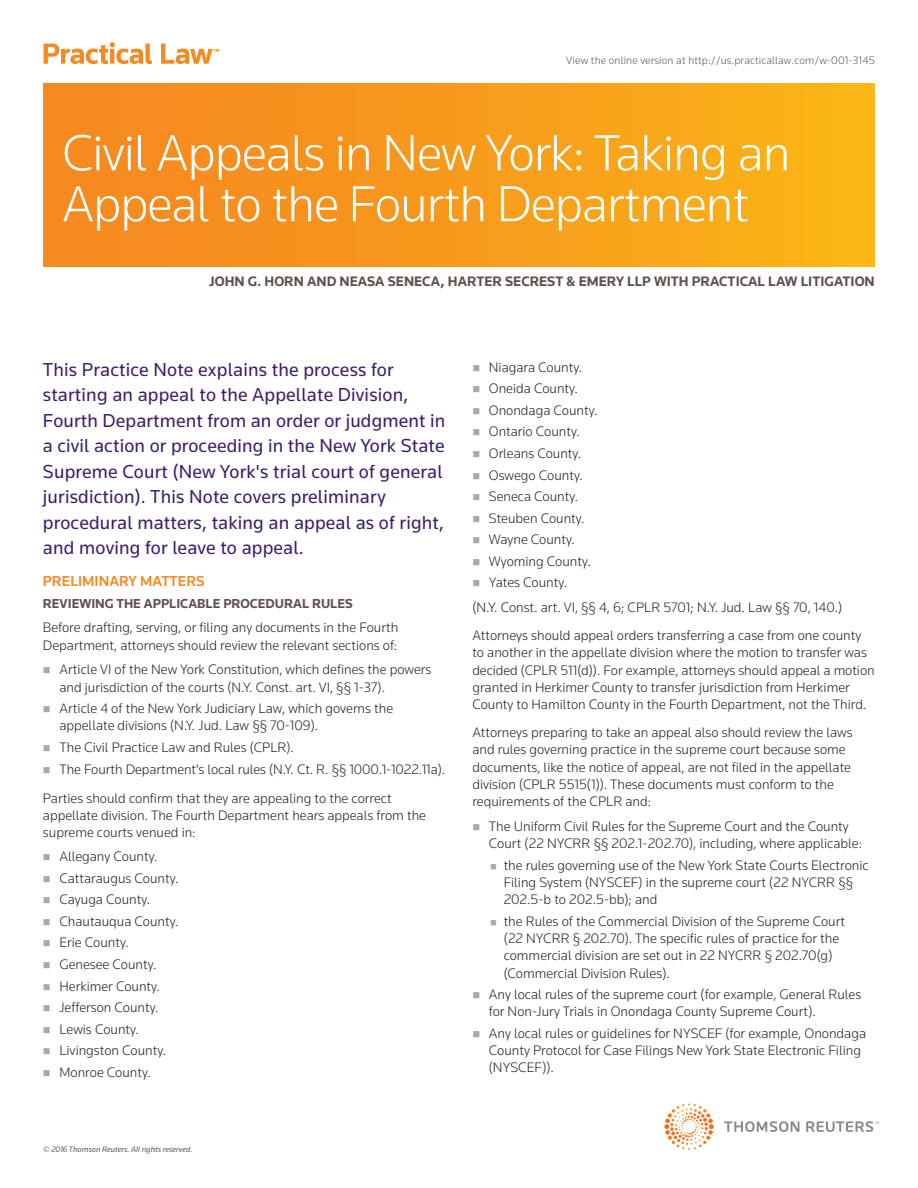
<style>
.page{position:relative;width:918px;height:1188px;background:#fff}
.page>*{position:absolute;margin:0;border:0;box-sizing:border-box;transform-origin:0 0}
._01_Document_Title{font:300 52.5px/51px "Knowledge";letter-spacing:-.02em;color:#fff}
.t1{font:19.5px/25.5px "Knowledge";letter-spacing:.01em;color:#3e1d6b}
.t2{font:500 15px "Knowledge";color:#f6891f}
.t3{font:300 14.25px/17.2px "Knowledge";color:#231f20}
.t4{font:700 14.25px "Knowledge";color:#5f514d}
.t5{font:700 13.5px "Knowledge";color:#5f514d}
.PL_Author{font:300 11.25px "Knowledge";letter-spacing:.01em;color:#57585a}
.t6{font:italic 8.25px "Knowledge";color:#57585a}
</style>
<div class="page">
<svg style="left:724px;top:1121px;width:155px;height:11px"></svg>
<svg style="left:664px;top:1103px;width:50px;height:44px"></svg>
<div style="left:43px;top:84px;width:832px;height:183px;background:linear-gradient(to right,#f58420,#fbb417)"></div>
<svg style="left:44px;top:42px;width:175px;height:22px"></svg>
<p class="PL_Author" style="left:566px;top:53px;width:310px">View the online version at http://us.practicallaw.com/w-001-3145</p>
<p class="_01_Document_Title" style="left:62px;top:126px;width:730px">Civil Appeals in New York: Taking an<br>Appeal to the Fourth Department</p>
<p class="t4" style="left:209px;top:272px;width:667px">JOHN G. HORN AND NEASA SENECA, HARTER SECREST &amp; EMERY LLP WITH PRACTICAL LAW LITIGATION</p>
<p class="t1" style="left:43px;top:356px;width:404px">This Practice Note explains the process for starting an appeal to the Appellate Division, Fourth Department from an order or judgment in a civil action or proceeding in the New York State Supreme Court (New York's trial court of general jurisdiction). This Note covers preliminary procedural matters, taking an appeal as of right, and moving for leave to appeal.</p>
<p class="t2" style="left:43px;top:572px;width:163px">PRELIMINARY MATTERS</p>
<p class="t5" style="left:43px;top:595px;width:311px">REVIEWING THE APPLICABLE PROCEDURAL RULES</p>
<p class="t3" style="left:43px;top:619px;width:357px">Before drafting, serving, or filing any documents in the Fourth<br>Department, attorneys should review the relevant sections of:</p>
<p class="t3" style="left:59px;top:661px;width:374px">Article VI of the New York Constitution, which defines the powers and jurisdiction of the courts (N.Y. Const. art. VI, §§ 1-37).</p>
<p class="t3" style="left:59px;top:700px;width:335px">Article 4 of the New York Judiciary Law, which governs the appellate divisions (N.Y. Jud. Law §§ 70-109).</p>
<p class="t3" style="left:59px;top:738px;width:236px">The Civil Practice Law and Rules (CPLR).</p>
<p class="t3" style="left:59px;top:760px;width:387px">The Fourth Department's local rules (N.Y. Ct. R. §§ 1000.1-1022.11a).</p>
<p class="t3" style="left:43px;top:789px;width:385px">Parties should confirm that they are appealing to the correct appellate division. The Fourth Department hears appeals from the supreme courts venued in:</p>
<p class="t3" style="left:59px;top:847px;width:100px">Allegany County.</p>
<p class="t3" style="left:59px;top:869px;width:121px">Cattaraugus County.</p>
<p class="t3" style="left:59px;top:891px;width:92px">Cayuga County.</p>
<p class="t3" style="left:59px;top:912px;width:121px">Chautauqua County.</p>
<p class="t3" style="left:59px;top:934px;width:71px">Erie County.</p>
<p class="t3" style="left:59px;top:955px;width:99px">Genesee County.</p>
<p class="t3" style="left:59px;top:977px;width:102px">Herkimer County.</p>
<p class="t3" style="left:59px;top:998px;width:101px">Jefferson County.</p>
<p class="t3" style="left:59px;top:1020px;width:81px">Lewis County.</p>
<p class="t3" style="left:59px;top:1042px;width:108px">Livingston County.</p>
<p class="t3" style="left:59px;top:1063px;width:93px">Monroe County.</p>
<p class="t6" style="left:43px;top:1144px;width:151px">© 2016 Thomson Reuters. All rights reserved.</p>
<p class="t3" style="left:489px;top:358px;width:95px">Niagara County.</p>
<p class="t3" style="left:489px;top:380px;width:91px">Oneida County.</p>
<p class="t3" style="left:489px;top:401px;width:110px">Onondaga County.</p>
<p class="t3" style="left:489px;top:423px;width:92px">Ontario County.</p>
<p class="t3" style="left:489px;top:444px;width:94px">Orleans County.</p>
<p class="t3" style="left:489px;top:466px;width:96px">Oswego County.</p>
<p class="t3" style="left:489px;top:488px;width:91px">Seneca County.</p>
<p class="t3" style="left:489px;top:509px;width:97px">Steuben County.</p>
<p class="t3" style="left:489px;top:531px;width:88px">Wayne County.</p>
<p class="t3" style="left:489px;top:552px;width:104px">Wyoming County.</p>
<p class="t3" style="left:489px;top:574px;width:80px">Yates County.</p>
<p class="t3" style="left:472px;top:599px;width:371px">(N.Y. Const. art. VI, §§ 4, 6; CPLR 5701; N.Y. Jud. Law §§ 70, 140.)</p>
<p class="t3" style="left:472px;top:627px;width:404px">Attorneys should appeal orders transferring a case from one county to another in the appellate division where the motion to transfer was decided (CPLR 511(d)). For example, attorneys should appeal a motion granted in Herkimer County to transfer jurisdiction from Herkimer County to Hamilton County in the Fourth Department, not the Third.</p>
<p class="t3" style="left:472px;top:724px;width:382px">Attorneys preparing to take an appeal also should review the laws and rules governing practice in the supreme court because some documents, like the notice of appeal, are not filed in the appellate division (CPLR 5515(1)). These documents must conform to the requirements of the CPLR and:</p>
<p class="t3" style="left:489px;top:817px;width:375px">The Uniform Civil Rules for the Supreme Court and the County<br>Court (22 NYCRR §§ 202.1-202.70), including, where applicable:</p>
<p class="t3" style="left:504px;top:856px;width:367px">the rules governing use of the New York State Courts Electronic<br>Filing System (NYSCEF) in the supreme court (22 NYCRR §§<br>202.5-b to 202.5-bb); and</p>
<p class="t3" style="left:504px;top:912px;width:343px">the Rules of the Commercial Division of the Supreme Court (22 NYCRR § 202.70). The specific rules of practice for the commercial division are set out in 22 NYCRR § 202.70(g) (Commercial Division Rules).</p>
<p class="t3" style="left:489px;top:986px;width:374px">Any local rules of the supreme court (for example, General Rules for Non-Jury Trials in Onondaga County Supreme Court).</p>
<p class="t3" style="left:489px;top:1024px;width:379px">Any local rules or guidelines for NYSCEF (for example, Onondaga<br>County Protocol for Case Filings New York State Electronic Filing (NYSCEF)).</p>
</div>
